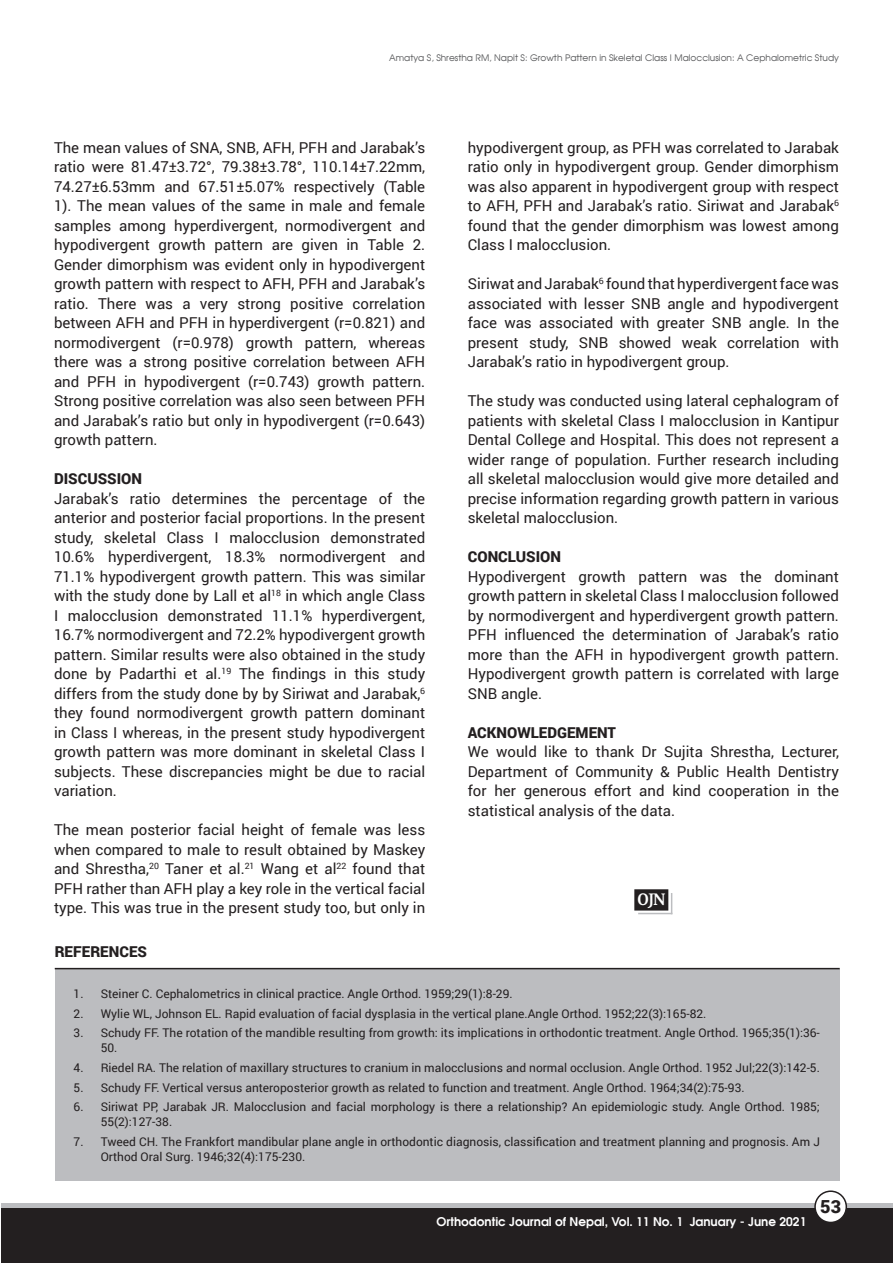
<style>
.page{position:relative;width:893px;height:1263px;background:#fff}
.page>*{position:absolute;margin:0;border:0;box-sizing:border-box;transform-origin:0 0}
.t1{font:700 18px "Enigma Pro";color:#fff}
.t2{font:900 18px "Roboto";color:#231f20}
.t3{font:15px/19.5px "Roboto";color:#231f20;text-align:justify}
.t4{font:900 15px "Roboto";color:#231f20}
.t5{font:12px/15.3px "Roboto";color:#231f20}
.t6{font:12px "Avalon";color:#fff}
.t7{font:9px "Avalon Plain";color:#57585a}
</style>
<div class="page">
<div style="left:2px;top:1203px;width:891px;height:22px;background:linear-gradient(to right,#bcbdc0,#bcbdc0)"></div>
<div style="left:2px;top:1209px;width:891px;height:54px;background:#231f20"></div>
<div style="left:815px;top:1191px;width:31px;height:31px;background:#fff;border-radius:50%"></div>
<div style="left:814px;top:1190px;width:33px;height:33px;border:2px solid #231f20;border-radius:50%"></div>
<div style="left:635px;top:890px;width:33px;height:20px;background:#231f20"></div>
<div style="left:634px;top:889px;width:34px;height:21px;border:2px solid #231f20"></div>
<svg style="left:671px;top:893px;width:1px;height:20px"></svg>
<hr style="left:638px;top:913px;width:34px;height:1px;background:#bcbdc0">
<div style="left:55px;top:969px;width:785px;height:211px;background:#bcbdc0"></div>
<hr style="left:55px;top:968px;width:785px;height:1px;background:#231f20">
<p class="t7" style="left:389px;top:52px;width:451px">Amatya S, Shrestha RM, Napit S: Growth Pattern in Skeletal Class I Malocclusion: A Cephalometric Study</p>
<p class="t3" style="left:54px;top:137px;width:373px">The mean values of SNA, SNB, AFH, PFH and Jarabak’s ratio were 81.47±3.72°, 79.38±3.78°, 110.14±7.22mm, 74.27±6.53mm and 67.51±5.07% respectively (Table 1). The mean values of the same in male and female samples among hyperdivergent, normodivergent and hypodivergent growth pattern are given in Table 2.<br>Gender dimorphism was evident only in hypodivergent growth pattern with respect to AFH, PFH and Jarabak’s ratio. There was a very strong positive correlation between AFH and PFH in hyperdivergent (r=0.821) and normodivergent (r=0.978) growth pattern, whereas there was a strong positive correlation between AFH and PFH in hypodivergent (r=0.743) growth pattern.<br>Strong positive correlation was also seen between PFH and Jarabak’s ratio but only in hypodivergent (r=0.643) growth pattern.</p>
<p class="t4" style="left:54px;top:468px;width:89px">DISCUSSION</p>
<p class="t3" style="left:54px;top:488px;width:373px">Jarabak’s ratio determines the percentage of the anterior and posterior facial proportions. In the present study, skeletal Class I malocclusion demonstrated 10.6% hyperdivergent, 18.3% normodivergent and 71.1% hypodivergent growth pattern. This was similar with the study done by Lall et al<sup>18</sup> in which angle Class I malocclusion demonstrated 11.1% hyperdivergent, 16.7% normodivergent and 72.2% hypodivergent growth pattern. Similar results were also obtained in the study done by Padarthi et al.<sup>19</sup> The findings in this study differs from the study done by by Siriwat and Jarabak,<sup>6 </sup>they found normodivergent growth pattern dominant in Class I whereas, in the present study hypodivergent growth pattern was more dominant in skeletal Class I subjects. These discrepancies might be due to racial variation.</p>
<p class="t3" style="left:54px;top:820px;width:373px">The mean posterior facial height of female was less when compared to male to result obtained by Maskey and Shrestha,<sup>20</sup> Taner et al.<sup>21</sup> Wang et al<sup>22</sup> found that PFH rather than AFH play a key role in the vertical facial type. This was true in the present study too, but only in</p>
<p class="t4" style="left:55px;top:941px;width:94px">REFERENCES</p>
<p class="t3" style="left:468px;top:137px;width:373px">hypodivergent group, as PFH was correlated to Jarabak ratio only in hypodivergent group. Gender dimorphism was also apparent in hypodivergent group with respect to AFH, PFH and Jarabak’s ratio. Siriwat and Jarabak<sup>6 </sup>found that the gender dimorphism was lowest among Class I malocclusion.</p>
<p class="t3" style="left:468px;top:274px;width:373px">Siriwat and Jarabak<sup>6</sup> found that hyperdivergent face was associated with lesser SNB angle and hypodivergent face was associated with greater SNB angle. In the present study, SNB showed weak correlation with Jarabak’s ratio in hypodivergent group.</p>
<p class="t3" style="left:468px;top:391px;width:373px">The study was conducted using lateral cephalogram of patients with skeletal Class I malocclusion in Kantipur Dental College and Hospital. This does not represent a wider range of population. Further research including all skeletal malocclusion would give more detailed and precise information regarding growth pattern in various skeletal malocclusion.</p>
<p class="t4" style="left:468px;top:546px;width:95px">CONCLUSION</p>
<p class="t3" style="left:468px;top:566px;width:373px">Hypodivergent growth pattern was the dominant growth pattern in skeletal Class I malocclusion followed by normodivergent and hyperdivergent growth pattern.<br>PFH influenced the determination of Jarabak’s ratio more than the AFH in hypodivergent growth pattern.<br>Hypodivergent growth pattern is correlated with large SNB angle.</p>
<p class="t4" style="left:468px;top:722px;width:150px">ACKNOWLEDGEMENT</p>
<p class="t3" style="left:468px;top:742px;width:373px">We would like to thank Dr Sujita Shrestha, Lecturer, Department of Community &amp; Public Health Dentistry for her generous effort and kind cooperation in the statistical analysis of the data.</p>
<p class="t1" style="left:637px;top:887px;width:30px">OJN</p>
<p class="t5" style="left:74px;top:986px;width:440px">1. Steiner C. Cephalometrics in clinical practice. Angle Orthod. 1959;29(1):8-29.</p>
<p class="t5" style="left:74px;top:1005px;width:634px">2. Wylie WL, Johnson EL. Rapid evaluation of facial dysplasia in the vertical plane.Angle Orthod. 1952;22(3):165-82.</p>
<p class="t5" style="left:101px;top:1025px;width:721px;text-indent:-27px">3. Schudy FF. The rotation of the mandible resulting from growth: its implications in orthodontic treatment. Angle Orthod. 1965;35(1):36-<br>50.</p>
<p class="t5" style="left:74px;top:1060px;width:748px">4. Riedel RA. The relation of maxillary structures to cranium in malocclusions and normal occlusion. Angle Orthod. 1952 Jul;22(3):142-5.</p>
<p class="t5" style="left:74px;top:1079px;width:672px">5. Schudy FF. Vertical versus anteroposterior growth as related to function and treatment. Angle Orthod. 1964;34(2):75-93.</p>
<p class="t5" style="left:101px;top:1099px;width:721px;text-indent:-27px">6. Siriwat PP, Jarabak JR. Malocclusion and facial morphology is there a relationship? An epidemiologic study. Angle Orthod. 1985;<br>55(2):127-38.</p>
<p class="t5" style="left:101px;top:1133px;width:721px;text-indent:-27px">7. Tweed CH. The Frankfort mandibular plane angle in orthodontic diagnosis, classification and treatment planning and prognosis. Am J<br>Orthod Oral Surg. 1946;32(4):175-230.</p>
<p class="t6" style="left:436px;top:1213px;width:371px">Orthodontic Journal of Nepal, Vol. 11 No. 1 January - June 2021</p>
<p class="t2" style="left:820px;top:1194px;width:22px">53</p>
</div>
